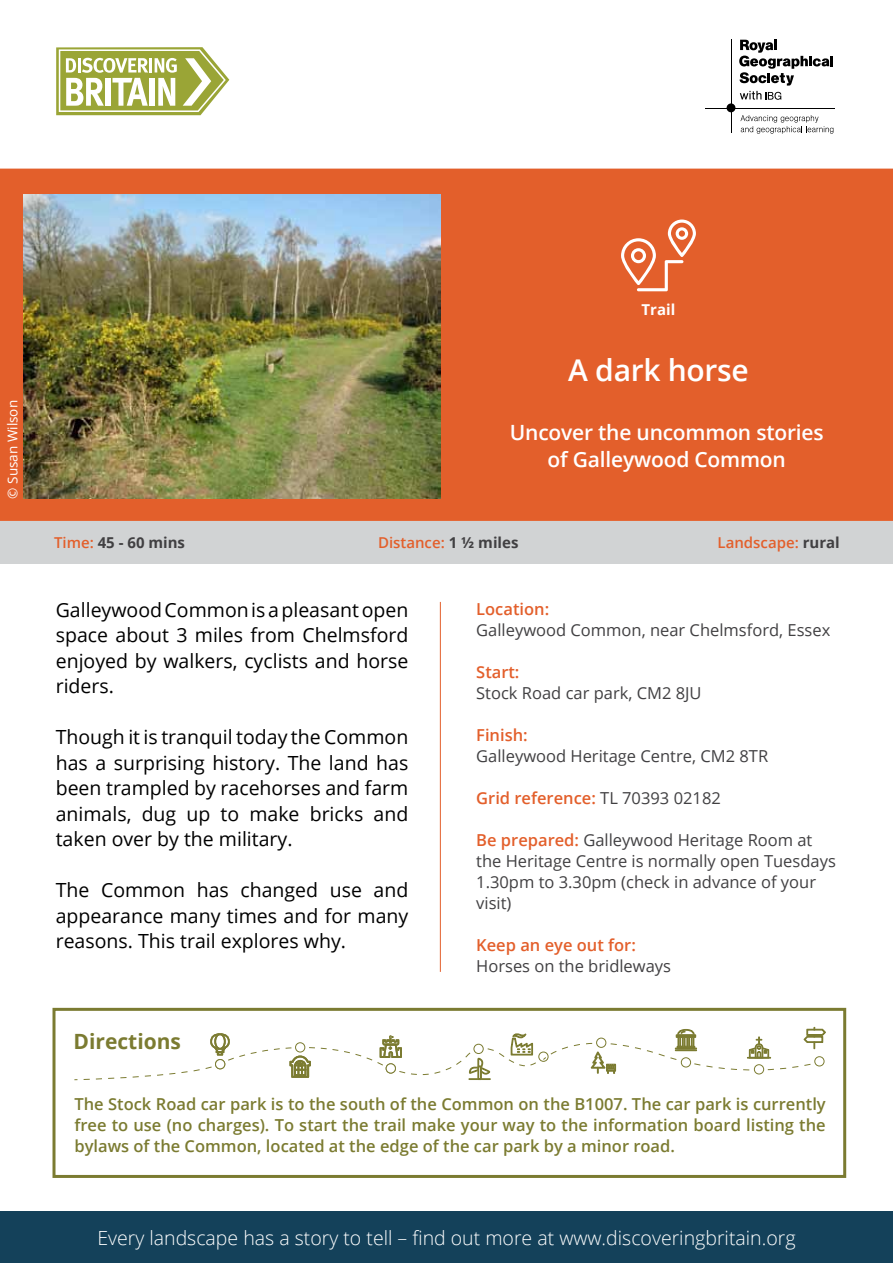
<style>
.page{position:relative;width:893px;height:1263px;background:#fff}
.page>*{position:absolute;margin:0;border:0;box-sizing:border-box;transform-origin:0 0}
.t1{font:600 30px "Open Sans";letter-spacing:-.01em;color:#fff}
.t2{font:600 21px/27px "Open Sans";letter-spacing:-.01em;color:#fff;text-align:center}
.t3{font:700 21px "Open Sans";color:#7b7b31}
.t4{font:19.5px/25.5px "Open Sans";color:#000;text-align:justify}
.t5{font:300 19.5px "Open Sans";color:#fff}
.t6{font:16.5px/21px "Open Sans";color:#414042}
.t7{font:600 16.5px/21px "Open Sans";color:#7b7b31;text-align:justify}
.t8{font:600 16.5px "Open Sans";color:#e35f2b}
.t9{font:600 15px "Open Sans";color:#e35f2b}
.t10{font:700 15px "Open Sans";color:#414042}
.t11{font:700 15px "Open Sans";color:#fff}
.t12{font:13.5px "Open Sans";color:#fff}
.s1{font-weight:600;color:#e35f2b}
.s2{font-weight:700;color:#414042}
.s3{font-weight:400;color:#414042}
</style>
<div class="page">
<svg style="left:56px;top:47px;width:173px;height:68px"></svg>
<div style="left:727px;top:103px;width:8px;height:9px;background:#000;border-radius:50%"></div>
<hr style="left:705px;top:108px;width:130px;height:1px;background:#000">
<svg style="left:739px;top:40px;width:94px;height:60px"></svg>
<hr style="left:731px;top:39px;width:1px;height:93px;background:#000">
<svg style="left:740px;top:115px;width:93px;height:19px"></svg>
<hr style="left:440px;top:602px;width:1px;height:370px;background:#e35f2b">
<div style="left:0;top:1212px;width:893px;height:51px;background:#14415a"></div>
<div style="left:52px;top:1008px;width:794px;height:170px;border:3px solid #7b7b31"></div>
<svg style="left:74px;top:1027px;width:752px;height:54px"></svg>
<div style="left:0;top:169px;width:893px;height:352px;background:#e35f2b"></div>
<div style="left:0;top:521px;width:893px;height:42px;background:#d1d3d4"></div>
<img style="left:23px;top:195px;width:418px;height:304px">
<svg style="left:621px;top:220px;width:75px;height:71px;background:#e87e55"></svg>
<p class="t12" style="left:3px;top:499px;width:100px;rotate:-90deg">© Susan Wilson</p>
<p class="t11" style="left:642px;top:299px;width:35px">Trail</p>
<h1 class="t1" style="left:568px;top:349px;width:182px">A dark horse</h1>
<p class="t2" style="left:510px;top:418px;width:315px">Uncover the uncommon stories of Galleywood Common</p>
<p class="t10" style="left:54px;top:532px;width:133px"><span class="s1">Time:</span> 45 - 60 mins</p>
<p class="t9" style="left:378px;top:532px;width:142px">Distance: <span class="s2">1 ½ miles</span></p>
<p class="t9" style="left:717px;top:532px;width:124px">Landscape: <span class="s2">rural</span></p>
<p class="t4" style="left:56px;top:596px;width:354px">Galleywood Common is a pleasant open space about 3 miles from Chelmsford enjoyed by walkers, cyclists and horse riders.</p>
<p class="t4" style="left:56px;top:724px;width:354px">Though it is tranquil today the Common has a surprising history. The land has been trampled by racehorses and farm animals, dug up to make bricks and taken over by the military.</p>
<p class="t4" style="left:56px;top:877px;width:354px">The Common has changed use and appearance many times and for many reasons. This trail explores why.</p>
<p class="t3" style="left:74px;top:1027px;width:109px">Directions</p>
<p class="t8" style="left:476px;top:597px;width:74px">Location:</p>
<p class="t6" style="left:476px;top:619px;width:356px">Galleywood Common, near Chelmsford, Essex</p>
<p class="t8" style="left:476px;top:660px;width:45px">Start:</p>
<p class="t6" style="left:476px;top:682px;width:227px">Stock Road car park, CM2 8JU</p>
<p class="t8" style="left:476px;top:723px;width:53px">Finish:</p>
<p class="t6" style="left:476px;top:745px;width:293px">Galleywood Heritage Centre, CM2 8TR</p>
<p class="t8" style="left:476px;top:786px;width:246px">Grid reference: <span class="s3">TL 70393 02182</span></p>
<p class="t6" style="left:476px;top:829px;width:361px"><span class="s1">Be prepared:</span> Galleywood Heritage Room at the Heritage Centre is normally open Tuesdays 1.30pm to 3.30pm (check in advance of your visit)</p>
<p class="t8" style="left:476px;top:933px;width:161px">Keep an eye out for:</p>
<p class="t6" style="left:476px;top:955px;width:196px">Horses on the bridleways</p>
<p class="t7" style="left:74px;top:1093px;width:753px">The Stock Road car park is to the south of the Common on the B1007. The car park is currently free to use (no charges). To start the trail make your way to the information board listing the bylaws of the Common, located at the edge of the car park by a minor road.</p>
<p class="t5" style="left:97px;top:1224px;width:700px">Every landscape has a story to tell – find out more at www.discoveringbritain.org</p>
</div>
